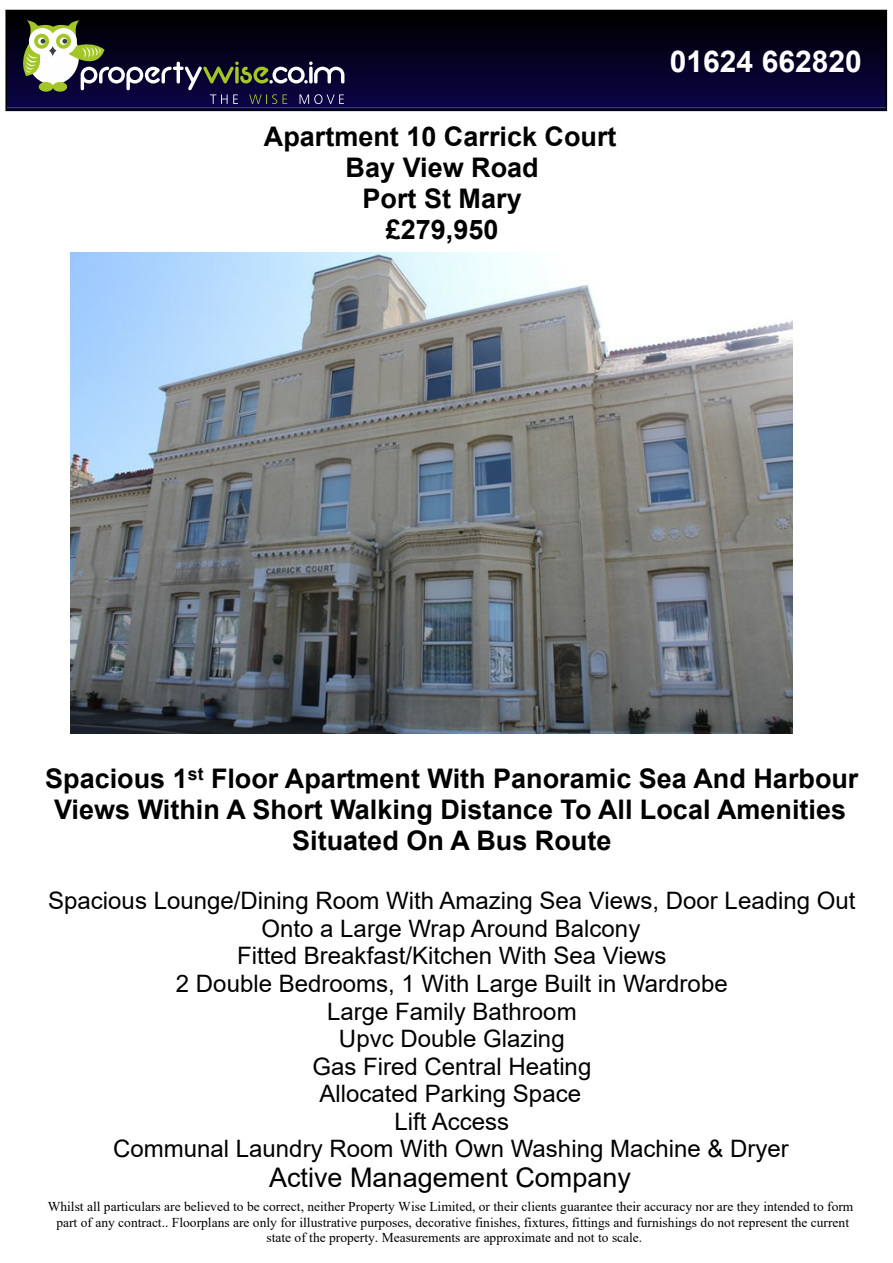
<style>
.page{position:relative;width:893px;height:1263px;background:#fff}
.page>*{position:absolute;margin:0;border:0;box-sizing:border-box;transform-origin:0 0}
.t1{font:700 30px "Arial";color:#fff}
.t2{font:700 27px/30.9px "Arial";color:#000;text-align:center}
.t3{font:27px "Arial";color:#000}
.t4{font:24px/27.5px "Arial";color:#000;text-align:center}
.t5{font:13.5px/15.5px "Times New Roman";color:#000;text-align:center}
</style>
<div class="page">
<hr style="left:6px;top:107px;width:880px;height:3px;background:#060844">
<hr style="left:6px;top:105px;width:880px;height:2px;background:#080645">
<hr style="left:6px;top:102px;width:880px;height:3px;background:#0b0445">
<hr style="left:6px;top:100px;width:880px;height:2px;background:#0b0443">
<hr style="left:6px;top:97px;width:880px;height:3px;background:#0a0441">
<hr style="left:6px;top:94px;width:880px;height:3px;background:#0a043f">
<hr style="left:6px;top:92px;width:880px;height:2px;background:#0a033d">
<hr style="left:6px;top:89px;width:880px;height:3px;background:#09033b">
<hr style="left:6px;top:87px;width:880px;height:3px;background:#090339">
<hr style="left:6px;top:84px;width:880px;height:3px;background:#090337">
<hr style="left:6px;top:82px;width:880px;height:2px;background:#080335">
<hr style="left:6px;top:79px;width:880px;height:3px;background:#080333">
<hr style="left:6px;top:77px;width:880px;height:2px;background:#080331">
<hr style="left:6px;top:74px;width:880px;height:3px;background:#07032f">
<hr style="left:6px;top:71px;width:880px;height:3px;background:#07032d">
<hr style="left:6px;top:69px;width:880px;height:3px;background:#07022b">
<hr style="left:6px;top:66px;width:880px;height:3px;background:#060229">
<hr style="left:6px;top:64px;width:880px;height:2px;background:#060227">
<hr style="left:6px;top:61px;width:880px;height:3px;background:#060225">
<hr style="left:6px;top:59px;width:880px;height:2px;background:#050223">
<hr style="left:6px;top:56px;width:880px;height:3px;background:#050221">
<hr style="left:6px;top:53px;width:880px;height:3px;background:#05021f">
<hr style="left:6px;top:51px;width:880px;height:2px;background:#04021d">
<hr style="left:6px;top:48px;width:880px;height:3px;background:#04021b">
<hr style="left:6px;top:46px;width:880px;height:2px;background:#040119">
<hr style="left:6px;top:43px;width:880px;height:3px;background:#040117">
<hr style="left:6px;top:41px;width:880px;height:2px;background:#030115">
<hr style="left:6px;top:38px;width:880px;height:3px;background:#030113">
<hr style="left:6px;top:35px;width:880px;height:3px;background:#030111">
<hr style="left:6px;top:33px;width:880px;height:3px;background:#02010f">
<hr style="left:6px;top:30px;width:880px;height:3px;background:#02010d">
<hr style="left:6px;top:28px;width:880px;height:3px;background:#02010b">
<hr style="left:6px;top:26px;width:880px;height:2px;background:#010109">
<hr style="left:6px;top:23px;width:880px;height:3px;background:#010007">
<hr style="left:6px;top:20px;width:880px;height:3px;background:#010005">
<hr style="left:6px;top:18px;width:880px;height:2px;background:#000003">
<hr style="left:6px;top:15px;width:880px;height:3px;background:#000001">
<div style="left:6px;top:10px;width:880px;height:6px;background:#000"></div>
<div style="left:5px;top:10px;width:882px;height:101px;border:2px solid #000"></div>
<svg style="left:23px;top:20px;width:321px;height:84px"></svg>
<img style="left:71px;top:253px;width:721px;height:480px">
<h2 class="t2" style="left:264px;top:123px;width:354px">Apartment 10 Carrick Court<br>Bay View Road<br>Port St Mary<br>£279,950</h2>
<h1 class="t1" style="left:670px;top:50px;width:194px">01624 662820</h1>
<h2 class="t2" style="left:45px;top:766px;width:815px">Spacious 1<sup>st</sup> Floor Apartment With Panoramic Sea And Harbour<br>Views Within A Short Walking Distance To All Local Amenities<br>Situated On A Bus Route</h2>
<p class="t4" style="left:48px;top:889px;width:809px">Spacious Lounge/Dining Room With Amazing Sea Views, Door Leading Out Onto a Large Wrap Around Balcony<br>Fitted Breakfast/Kitchen With Sea Views<br>2 Double Bedrooms, 1 With Large Built in Wardrobe<br>Large Family Bathroom<br>Upvc Double Glazing<br>Gas Fired Central Heating<br>Allocated Parking Space<br>Lift Access<br>Communal Laundry Room With Own Washing Machine &amp; Dryer</p>
<h2 class="t3" style="left:269px;top:1168px;width:363px">Active Management Company</h2>
<p class="t5" style="left:48px;top:1200px;width:807px">Whilst all particulars are believed to be correct, neither Property Wise Limited, or their clients guarantee their accuracy nor are they intended to form part of any contract.. Floorplans are only for illustrative purposes, decorative finishes, fixtures, fittings and furnishings do not represent the current state of the property. Measurements are approximate and not to scale.</p>
</div>
